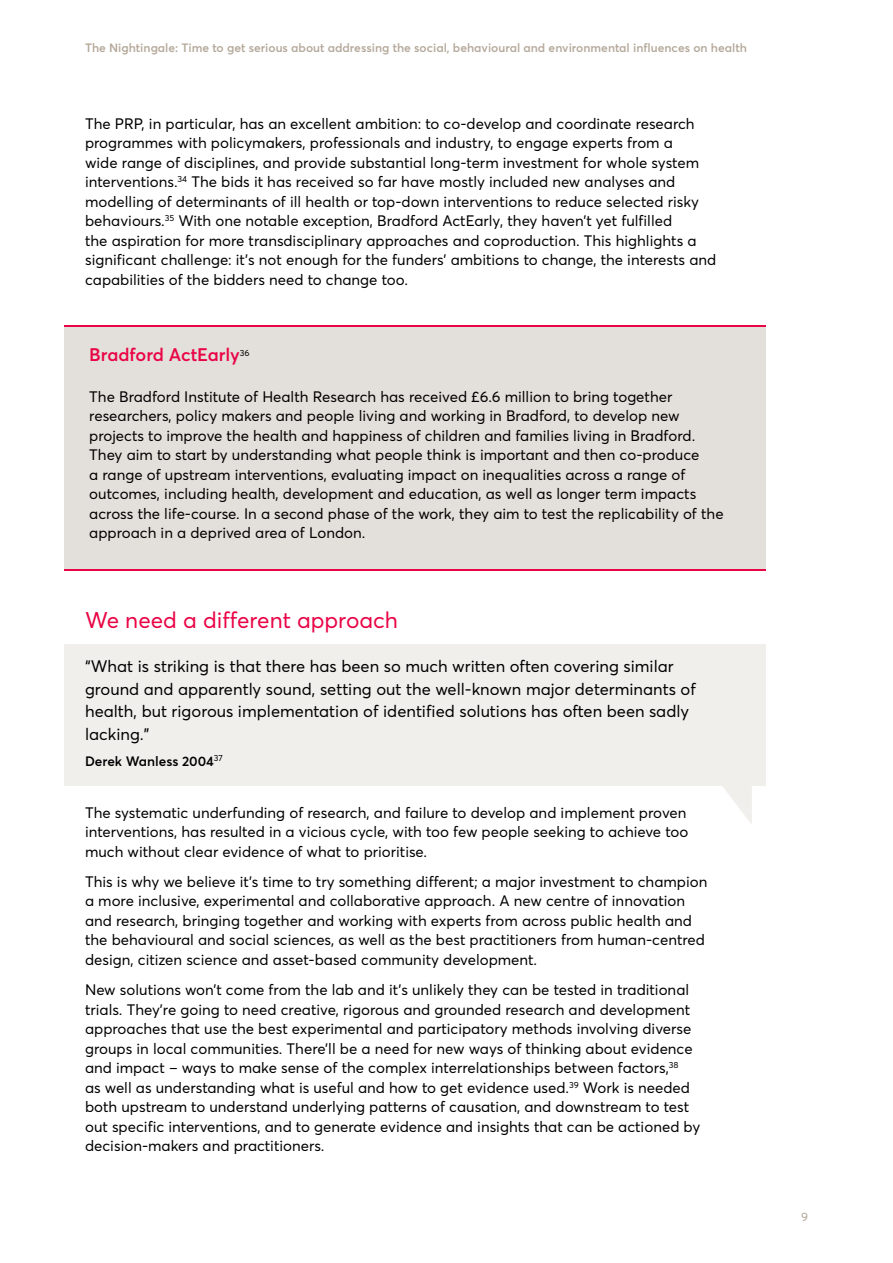
<style>
.page{position:relative;width:893px;height:1263px;background:#fff}
.page>*{position:absolute;margin:0;border:0;box-sizing:border-box;transform-origin:0 0}
.t1{font:22.5px "Averta";color:#e90445}
.t2{font:600 18px "Averta";color:#e90445}
.t3{font:16.5px/22.5px "Averta";color:#000}
.t4{font:15px/19.5px "Averta";color:#000}
.t5{font:600 13.5px "Averta";color:#000}
.t6{font:600 12px "Averta";color:#b4a899}
.t7{font:12px "Averta";color:#b4a899}
</style>
<div class="page">
<div style="left:64px;top:644px;width:701px;height:142px;background:#f1efec"></div>
<div style="left:64px;top:325px;width:701px;height:245px;background:#e3dfda"></div>
<hr style="left:64px;top:325px;width:701px;height:1px;background:#e90445">
<hr style="left:64px;top:569px;width:701px;height:1px;background:#e90445">
<svg style="left:723px;top:786px;width:29px;height:38px"></svg>
<p class="t6" style="left:85px;top:40px;width:663px">The Nightingale: Time to get serious about addressing the social, behavioural and environmental influences on health</p>
<p class="t4" style="left:85px;top:113px;width:633px">The PRP, in particular, has an excellent ambition: to co-develop and coordinate research programmes with policymakers, professionals and industry, to engage experts from a<br>wide range of disciplines, and provide substantial long-term investment for whole system interventions.<sup>34</sup> The bids it has received so far have mostly included new analyses and modelling of determinants of ill health or top-down interventions to reduce selected risky behaviours.<sup>35</sup> With one notable exception, Bradford ActEarly, they haven’t yet fulfilled<br>the aspiration for more transdisciplinary approaches and coproduction. This highlights a significant challenge: it’s not enough for the funders’ ambitions to change, the interests and capabilities of the bidders need to change too.</p>
<p class="t2" style="left:89px;top:343px;width:162px">Bradford ActEarly<sup>36</sup></p>
<p class="t4" style="left:89px;top:386px;width:636px">The Bradford Institute of Health Research has received £6.6 million to bring together researchers, policy makers and people living and working in Bradford, to develop new projects to improve the health and happiness of children and families living in Bradford.<br>They aim to start by understanding what people think is important and then co-produce<br>a range of upstream interventions, evaluating impact on inequalities across a range of outcomes, including health, development and education, as well as longer term impacts across the life-course. In a second phase of the work, they aim to test the replicability of the approach in a deprived area of London.</p>
<h1 class="t1" style="left:85px;top:606px;width:314px">We need a different approach</h1>
<p class="t3" style="left:85px;top:655px;width:612px">“What is striking is that there has been so much written often covering similar ground and apparently sound, setting out the well-known major determinants of health, but rigorous implementation of identified solutions has often been sadly lacking.”</p>
<p class="t5" style="left:85px;top:753px;width:139px">Derek Wanless 2004<sup>37</sup></p>
<p class="t4" style="left:85px;top:803px;width:605px">The systematic underfunding of research, and failure to develop and implement proven interventions, has resulted in a vicious cycle, with too few people seeking to achieve too much without clear evidence of what to prioritise.</p>
<p class="t4" style="left:85px;top:872px;width:624px">This is why we believe it’s time to try something different; a major investment to champion a more inclusive, experimental and collaborative approach. A new centre of innovation and research, bringing together and working with experts from across public health and the behavioural and social sciences, as well as the best practitioners from human-centred design, citizen science and asset-based community development.</p>
<p class="t4" style="left:85px;top:980px;width:617px">New solutions won’t come from the lab and it’s unlikely they can be tested in traditional trials. They’re going to need creative, rigorous and grounded research and development approaches that use the best experimental and participatory methods involving diverse groups in local communities. There’ll be a need for new ways of thinking about evidence and impact – ways to make sense of the complex interrelationships between factors,<sup>38<br></sup>as well as understanding what is useful and how to get evidence used.<sup>39</sup> Work is needed both upstream to understand underlying patterns of causation, and downstream to test out specific interventions, and to generate evidence and insights that can be actioned by decision-makers and practitioners.</p>
<p class="t7" style="left:801px;top:1209px;width:8px">9</p>
</div>
